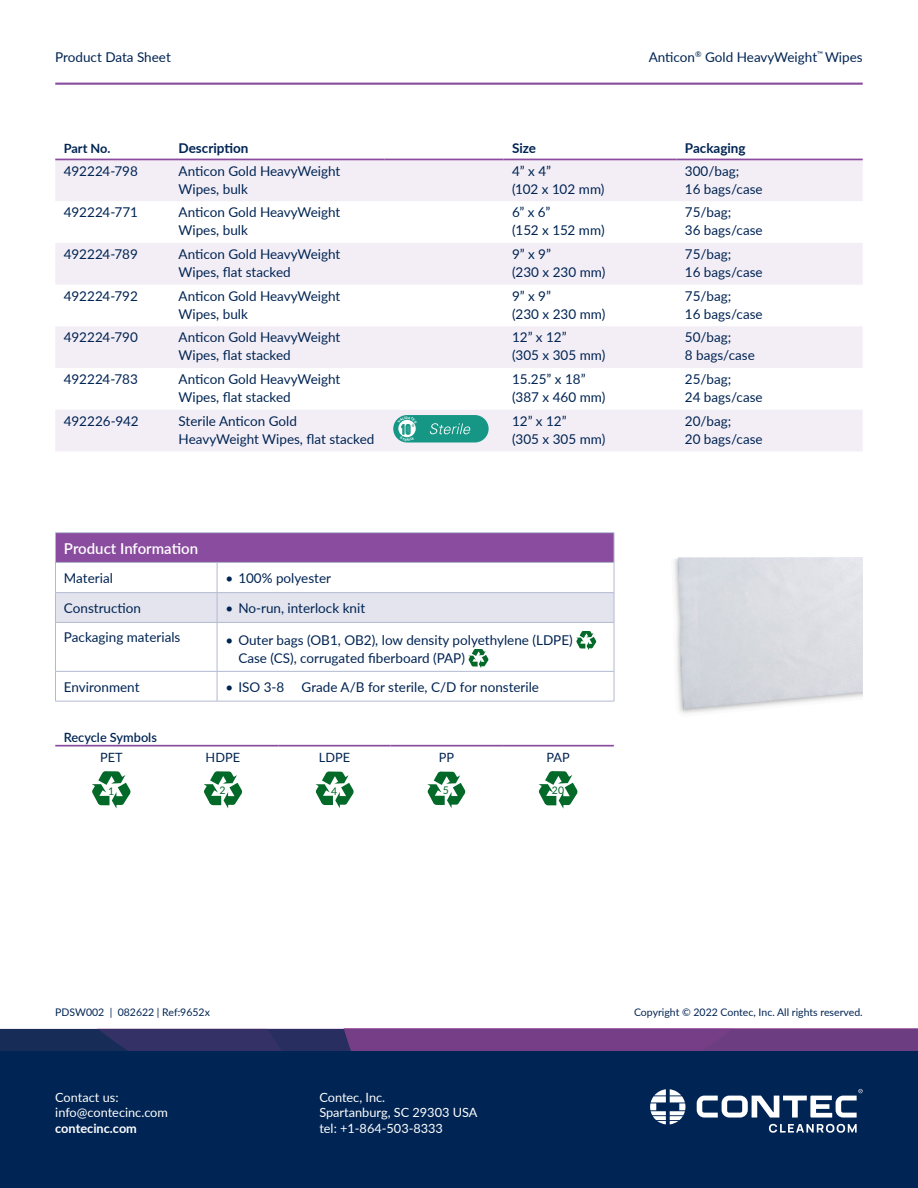
<style>
.page{position:relative;width:918px;height:1188px;background:#fff}
.page>*{position:absolute;margin:0;border:0;box-sizing:border-box;transform-origin:0 0}
.Table_heading-white{font:600 15px "Lato";color:#fff}
.Packaging_table_text{font:13.5px/18px "Lato";color:#002453}
.t1{font:700 13.5px "Lato";color:#002453}
.Table_text{font:13.5px "Lato";color:#002453}
.t2{font:ultra-condensed 13.2px "Univers";color:#169786}
.t3{font:12.75px/15.3px "Lato";color:#fff}
.Packaging_table_text-2{font:12.75px "Lato";color:#002453}
.Packaging_table_text-3{font:600 12.75px "Lato";color:#002453}
.t4{font:700 12.75px "Lato";color:#fff}
._04__Body_text{font:700 12.75px "Lato";letter-spacing:-.01em;color:#002453}
.t5{font:10.5px "Lato";color:#002453}
.t6{font:10.5px "Lato";color:#026928}
.t7{font:ultra-condensed 4.5px "Univers";color:#169786}
</style>
<div class="page">
<div style="left:0;top:1039px;width:918px;height:149px;background:#002453"></div>
<svg style="left:769px;top:1124px;width:88px;height:9px"></svg>
<svg style="left:697px;top:1089px;width:166px;height:29px"></svg>
<svg style="left:650px;top:1089px;width:35px;height:35px"></svg>
<svg style="left:0;top:1029px;width:918px;height:21px;background:#563876"></svg>
<hr style="left:55px;top:83px;width:808px;height:2px;background:#894c9e">
<svg style="left:55px;top:160px;width:808px;height:291px;fill:#f3eef6"></svg>
<hr style="left:55px;top:159px;width:115px;height:1px;background:#894c9e">
<hr style="left:170px;top:159px;width:215px;height:1px;background:#894c9e">
<hr style="left:385px;top:159px;width:119px;height:1px;background:#894c9e">
<hr style="left:504px;top:159px;width:172px;height:1px;background:#894c9e">
<hr style="left:676px;top:159px;width:187px;height:1px;background:#894c9e">
<div style="left:393px;top:415px;width:96px;height:28px;background:#169786;border-radius:14px"></div>
<svg style="left:430px;top:423px;width:41px;height:11px"></svg>
<hr style="left:55px;top:532px;width:162px;height:1px;background:#b3bad0">
<hr style="left:217px;top:532px;width:397px;height:1px;background:#b3bad0">
<svg style="left:55px;top:533px;width:560px;height:89px"></svg>
<hr style="left:55px;top:622px;width:162px;height:1px;background:#b3bad0">
<hr style="left:55px;top:623px;width:1px;height:48px;background:#b3bad0">
<hr style="left:217px;top:622px;width:397px;height:1px;background:#b3bad0">
<hr style="left:217px;top:623px;width:1px;height:48px;background:#b3bad0">
<hr style="left:614px;top:623px;width:1px;height:48px;background:#b3bad0">
<hr style="left:55px;top:701px;width:162px;height:1px;background:#b3bad0">
<hr style="left:217px;top:701px;width:397px;height:1px;background:#b3bad0">
<svg style="left:55px;top:631px;width:560px;height:70px"></svg>
<hr style="left:55px;top:745px;width:112px;height:2px;background:#894c9e">
<hr style="left:167px;top:745px;width:112px;height:2px;background:#894c9e">
<hr style="left:279px;top:745px;width:111px;height:2px;background:#894c9e">
<hr style="left:390px;top:745px;width:112px;height:2px;background:#894c9e">
<hr style="left:502px;top:745px;width:112px;height:2px;background:#894c9e">
<svg style="left:92px;top:771px;width:39px;height:38px"></svg>
<svg style="left:204px;top:771px;width:38px;height:37px"></svg>
<svg style="left:316px;top:771px;width:38px;height:37px"></svg>
<svg style="left:427px;top:771px;width:38px;height:37px"></svg>
<svg style="left:539px;top:771px;width:39px;height:38px"></svg>
<img style="left:674px;top:558px;width:189px;height:156px">
<svg style="left:397px;top:416px;width:19px;height:25px"></svg>
<p class="Packaging_table_text" style="left:55px;top:47px;width:117px">Product Data Sheet</p>
<p class="Packaging_table_text" style="left:649px;top:47px;width:215px">Anticon<sup>®</sup> Gold HeavyWeight<sup>™</sup> Wipes</p>
<p class="_04__Body_text" style="left:64px;top:139px;width:48px">Part No.</p>
<p class="t1" style="left:179px;top:138px;width:71px">Description</p>
<p class="t1" style="left:512px;top:138px;width:26px">Size</p>
<p class="t1" style="left:685px;top:138px;width:62px">Packaging</p>
<p class="Packaging_table_text" style="left:64px;top:161px;width:76px">492224-798</p>
<p class="Packaging_table_text" style="left:179px;top:161px;width:163px">Anticon Gold HeavyWeight<br>Wipes, bulk</p>
<p class="Packaging_table_text" style="left:512px;top:161px;width:94px">4” x 4”<br>(102 x 102 mm)</p>
<p class="Packaging_table_text" style="left:685px;top:161px;width:79px">300/bag;<br>16 bags/case</p>
<p class="Packaging_table_text" style="left:64px;top:203px;width:76px">492224-771</p>
<p class="Packaging_table_text" style="left:179px;top:203px;width:163px">Anticon Gold HeavyWeight<br>Wipes, bulk</p>
<p class="Packaging_table_text" style="left:512px;top:203px;width:94px">6” x 6”<br>(152 x 152 mm)</p>
<p class="Packaging_table_text" style="left:685px;top:203px;width:79px">75/bag;<br>36 bags/case</p>
<p class="Packaging_table_text" style="left:64px;top:245px;width:76px">492224-789</p>
<p class="Packaging_table_text" style="left:179px;top:245px;width:163px">Anticon Gold HeavyWeight<br>Wipes, flat stacked</p>
<p class="Packaging_table_text" style="left:512px;top:245px;width:95px">9” x 9”<br>(230 x 230 mm)</p>
<p class="Packaging_table_text" style="left:685px;top:245px;width:79px">75/bag;<br>16 bags/case</p>
<p class="Packaging_table_text" style="left:64px;top:286px;width:76px">492224-792</p>
<p class="Packaging_table_text" style="left:179px;top:286px;width:163px">Anticon Gold HeavyWeight<br>Wipes, bulk</p>
<p class="Packaging_table_text" style="left:512px;top:286px;width:95px">9” x 9”<br>(230 x 230 mm)</p>
<p class="Packaging_table_text" style="left:685px;top:286px;width:79px">75/bag;<br>16 bags/case</p>
<p class="Packaging_table_text" style="left:64px;top:328px;width:76px">492224-790</p>
<p class="Packaging_table_text" style="left:179px;top:328px;width:163px">Anticon Gold HeavyWeight<br>Wipes, flat stacked</p>
<p class="Packaging_table_text" style="left:512px;top:328px;width:95px">12” x 12”<br>(305 x 305 mm)</p>
<p class="Packaging_table_text" style="left:685px;top:328px;width:72px">50/bag;<br>8 bags/case</p>
<p class="Packaging_table_text" style="left:64px;top:370px;width:76px">492224-783</p>
<p class="Packaging_table_text" style="left:179px;top:370px;width:163px">Anticon Gold HeavyWeight<br>Wipes, flat stacked</p>
<p class="Packaging_table_text" style="left:512px;top:370px;width:95px">15.25” x 18” (387 x 460 mm)</p>
<p class="Packaging_table_text" style="left:685px;top:370px;width:79px">25/bag;<br>24 bags/case</p>
<p class="Packaging_table_text" style="left:64px;top:411px;width:76px">492226-942</p>
<p class="Packaging_table_text" style="left:179px;top:411px;width:197px">Sterile Anticon Gold<br>HeavyWeight Wipes, flat stacked</p>
<p class="t2" style="left:401px;top:422px;width:11px">10</p>
<p class="t7" style="left:411px;top:423px;width:4px">-6</p>
<p class="Packaging_table_text" style="left:512px;top:411px;width:95px">12” x 12”<br>(305 x 305 mm)</p>
<p class="Packaging_table_text" style="left:685px;top:411px;width:79px">20/bag;<br>20 bags/case</p>
<p class="Table_heading-white" style="left:64px;top:537px;width:136px">Product Information</p>
<p class="Table_text" style="left:64px;top:568px;width:50px">Material</p>
<p class="Packaging_table_text" style="left:226px;top:568px;width:107px">• 100% polyester</p>
<p class="Table_text" style="left:64px;top:598px;width:79px">Construction</p>
<p class="Packaging_table_text" style="left:226px;top:598px;width:141px">• No-run, interlock knit</p>
<p class="Packaging_table_text" style="left:64px;top:627px;width:118px">Packaging materials</p>
<p class="Packaging_table_text" style="left:238px;top:630px;width:336px;text-indent:-13px">• Outer bags (OB1, OB2), low density polyethylene (LDPE)<br>Case (CS), corrugated fiberboard (PAP)</p>
<p class="Packaging_table_text" style="left:64px;top:677px;width:77px">Environment</p>
<p class="Packaging_table_text" style="left:226px;top:677px;width:60px">• ISO 3-8</p>
<p class="Packaging_table_text" style="left:302px;top:677px;width:239px">Grade A/B for sterile, C/D for nonsterile</p>
<p class="Packaging_table_text-3" style="left:64px;top:728px;width:95px">Recycle Symbols</p>
<p class="Packaging_table_text-2" style="left:100px;top:749px;width:24px">PET</p>
<p class="Packaging_table_text-2" style="left:206px;top:749px;width:36px">HDPE</p>
<p class="Packaging_table_text-2" style="left:319px;top:749px;width:33px">LDPE</p>
<p class="Packaging_table_text-2" style="left:439px;top:749px;width:17px">PP</p>
<p class="Packaging_table_text-2" style="left:547px;top:749px;width:25px">PAP</p>
<p class="t6" style="left:108px;top:783px;width:8px">1</p>
<p class="t6" style="left:219px;top:783px;width:8px">2</p>
<p class="t6" style="left:331px;top:784px;width:8px">4</p>
<p class="t6" style="left:443px;top:783px;width:8px">5</p>
<p class="t6" style="left:552px;top:782px;width:14px">20</p>
<p class="t5" style="left:55px;top:1005px;width:156px">PDSW002 | 082622 | Ref:9652x</p>
<p class="t5" style="left:634px;top:1005px;width:230px">Copyright © 2022 Contec, Inc. All rights reserved.</p>
<p class="t3" style="left:55px;top:1089px;width:114px">Contact us: info@contecinc.com</p>
<p class="t4" style="left:55px;top:1119px;width:83px">contecinc.com</p>
<p class="t3" style="left:319px;top:1089px;width:160px">Contec, Inc.<br>Spartanburg, SC 29303 USA tel: +1-864-503-8333</p>
</div>
